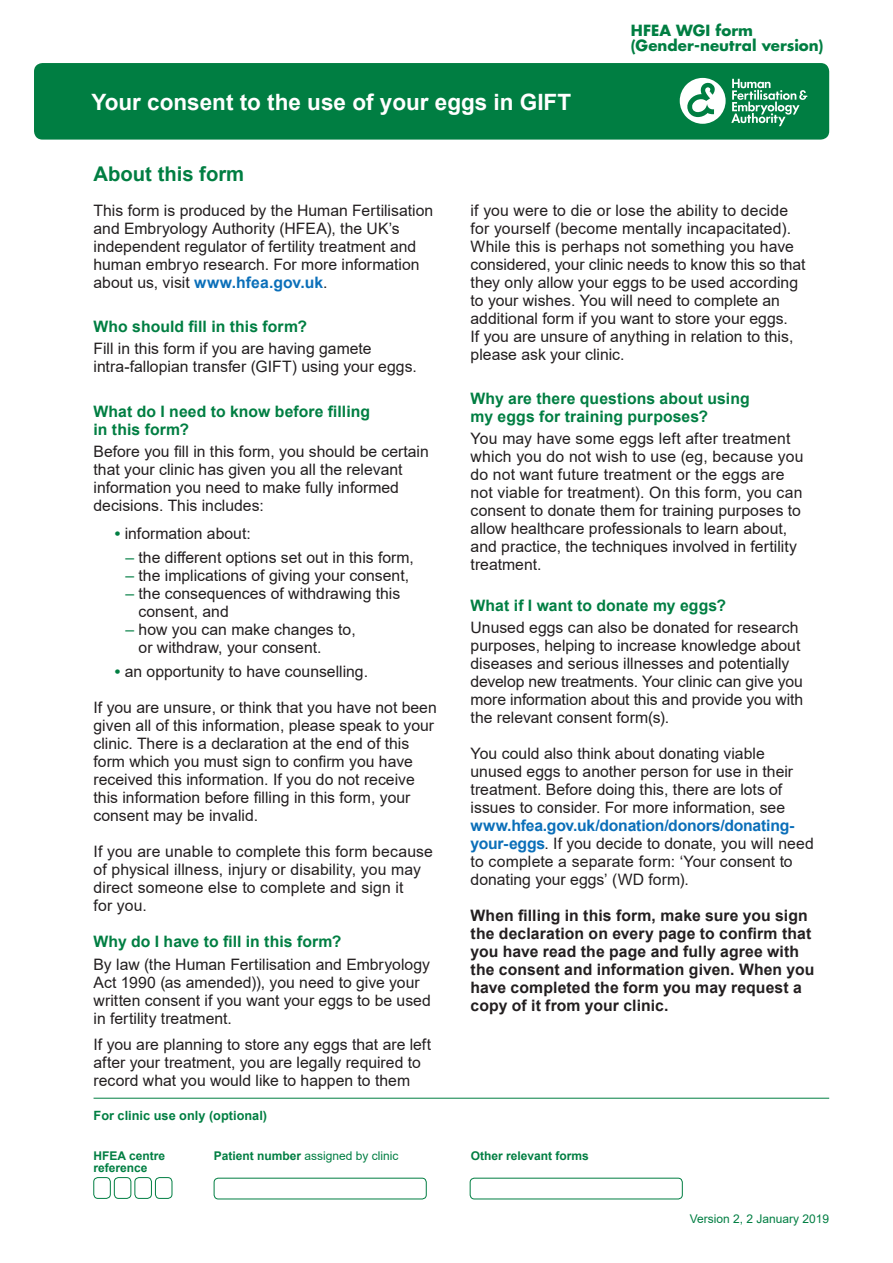
<style>
.page{position:relative;width:893px;height:1263px;background:#fff}
.page>*{position:absolute;margin:0;border:0;box-sizing:border-box;transform-origin:0 0}
.t1{font:700 22.5px "Arial";color:#fff}
.t2{font:700 20.25px "Arial";color:#007e42}
.Introduction_body_co{font:15.75px/18px "Arial";color:#231f20}
.Introduction_body_co-2{font:700 15.75px/18px "Arial";letter-spacing:.005em;color:#231f20}
.Introduction_body_co-3{font:700 15.75px/18px "Arial";letter-spacing:.005em;color:#007e42}
.t3{font:700 15px "Futura Std";letter-spacing:.005em;color:#007e42}
.t4{font:700 12.75px "Arial";color:#007e42}
.t5{font:12px "Arial";color:#007e42}
.Clinc_use_heading{font:700 12px "Arial";color:#007e42}
.s1{font-weight:700;color:#0b6fb9}
.s2{font-weight:700;color:#007e42}
.s3{color:#007e42}
.s4{font-weight:700}
</style>
<div class="page">
<div style="left:34px;top:63px;width:795px;height:77px;background:#007e42;border-radius:9px"></div>
<hr style="left:94px;top:1098px;width:735px;height:1px;background:#007e42">
<div style="left:470px;top:1178px;width:212px;height:21px;border:1px solid #007e42;border-radius:4px"></div>
<div style="left:94px;top:1177px;width:17px;height:21px;border:1px solid #007e42;border-radius:4px"></div>
<div style="left:114px;top:1177px;width:17px;height:21px;border:1px solid #007e42;border-radius:4px"></div>
<div style="left:135px;top:1177px;width:17px;height:21px;border:1px solid #007e42;border-radius:4px"></div>
<div style="left:155px;top:1177px;width:17px;height:21px;border:1px solid #007e42;border-radius:4px"></div>
<div style="left:214px;top:1178px;width:212px;height:21px;border:1px solid #007e42;border-radius:4px"></div>
<svg style="left:680px;top:78px;width:127px;height:48px"></svg>
<p class="t1" style="left:91px;top:86px;width:481px">Your consent to the use of your eggs in GIFT</p>
<p class="t3" style="left:631px;top:21px;width:124px">HFEA WGI form</p>
<p class="t3" style="left:631px;top:36px;width:194px">(Gender-neutral version)</p>
<p class="t2" style="left:94px;top:160px;width:152px">About this form</p>
<p class="Introduction_body_co" style="left:94px;top:201px;width:341px">This form is produced by the Human Fertilisation and Embryology Authority (HFEA), the UK’s independent regulator of fertility treatment and human embryo research. For more information about us, visit <span class="s1">www.hfea.gov.uk</span>.</p>
<p class="Introduction_body_co-3" style="left:94px;top:318px;width:215px">Who should fill in this form?</p>
<p class="Introduction_body_co" style="left:94px;top:340px;width:325px">Fill in this form if you are having gamete intra-fallopian transfer (GIFT) using your eggs.</p>
<p class="Introduction_body_co-3" style="left:94px;top:402px;width:278px">What do I need to know before filling in this form?</p>
<p class="Introduction_body_co" style="left:94px;top:442px;width:337px">Before you fill in this form, you should be certain that your clinic has given you all the relevant information you need to make fully informed decisions. This includes:</p>
<p class="Introduction_body_co" style="left:115px;top:525px;width:137px"><span class="s2">•</span> information about:</p>
<p class="Introduction_body_co" style="left:125px;top:549px;width:290px"><span class="s3">–</span> the different options set out in this form,</p>
<p class="Introduction_body_co" style="left:125px;top:567px;width:285px"><span class="s3">–</span> the implications of giving your consent,</p>
<p class="Introduction_body_co" style="left:139px;top:585px;width:263px;text-indent:-13px"><span class="s3">–</span> the consequences of withdrawing this consent, and</p>
<p class="Introduction_body_co" style="left:139px;top:621px;width:219px;text-indent:-13px"><span class="s3">–</span> how you can make changes to, or withdraw, your consent.</p>
<p class="Introduction_body_co" style="left:115px;top:663px;width:255px"><span class="s2">•</span> an opportunity to have counselling.</p>
<p class="Introduction_body_co" style="left:94px;top:699px;width:345px">If you are unsure, or think that you have not been given all of this information, please speak to your clinic. There is a declaration at the end of this form which you must sign to confirm you have received this information. If you do not receive this information before filling in this form, your consent may be invalid.</p>
<p class="Introduction_body_co" style="left:94px;top:843px;width:341px">If you are unable to complete this form because of physical illness, injury or disability, you may direct someone else to complete and sign it<br>for you.</p>
<p class="Introduction_body_co-3" style="left:94px;top:933px;width:249px">Why do I have to fill in this form?</p>
<p class="Introduction_body_co" style="left:94px;top:955px;width:339px">By law (the Human Fertilisation and Embryology Act 1990 (as amended)), you need to give your written consent if you want your eggs to be used in fertility treatment.</p>
<p class="Introduction_body_co" style="left:94px;top:1035px;width:339px">If you are planning to store any eggs that are left after your treatment, you are legally required to record what you would like to happen to them</p>
<p class="t4" style="left:94px;top:1107px;width:175px">For clinic use only (optional)</p>
<p class="Introduction_body_co" style="left:471px;top:201px;width:336px">if you were to die or lose the ability to decide for yourself (become mentally incapacitated).<br>While this is perhaps not something you have considered, your clinic needs to know this so that they only allow your eggs to be used according to your wishes. You will need to complete an additional form if you want to store your eggs.<br>If you are unsure of anything in relation to this, please ask your clinic.</p>
<p class="Introduction_body_co-3" style="left:471px;top:390px;width:281px">Why are there questions about using my eggs for training purposes?</p>
<p class="Introduction_body_co" style="left:471px;top:430px;width:334px">You may have some eggs left after treatment which you do not wish to use (eg, because you do not want future treatment or the eggs are not viable for treatment). On this form, you can consent to donate them for training purposes to allow healthcare professionals to learn about, and practice, the techniques involved in fertility treatment.</p>
<p class="Introduction_body_co-3" style="left:471px;top:596px;width:257px">What if I want to donate my eggs?</p>
<p class="Introduction_body_co" style="left:471px;top:618px;width:334px">Unused eggs can also be donated for research purposes, helping to increase knowledge about diseases and serious illnesses and potentially develop new treatments. Your clinic can give you more information about this and provide you with the relevant consent form(s).</p>
<p class="Introduction_body_co" style="left:471px;top:744px;width:345px">You could also think about donating viable unused eggs to another person for use in their treatment. Before doing this, there are lots of issues to consider. For more information, see <span class="s1">www.hfea.gov.uk/donation/donors/donating&shy;your-eggs</span>. If you decide to donate, you will need to complete a separate form: ‘Your consent to donating your eggs’ (WD form).</p>
<p class="Introduction_body_co-2" style="left:471px;top:906px;width:345px">When filling in this form, make sure you sign the declaration on every page to confirm that you have read the page and fully agree with the consent and information given. When you have completed the form you may request a copy of it from your clinic.</p>
<p class="Clinc_use_heading" style="left:94px;top:1147px;width:73px">HFEA centre</p>
<p class="t5" style="left:214px;top:1147px;width:186px"><span class="s4">Patient number</span> assigned by clinic</p>
<p class="Clinc_use_heading" style="left:471px;top:1147px;width:120px">Other relevant forms</p>
<p class="Clinc_use_heading" style="left:94px;top:1159px;width:56px">reference</p>
<p class="t5" style="left:690px;top:1210px;width:141px">Version 2, 2 January 2019</p>
</div>
